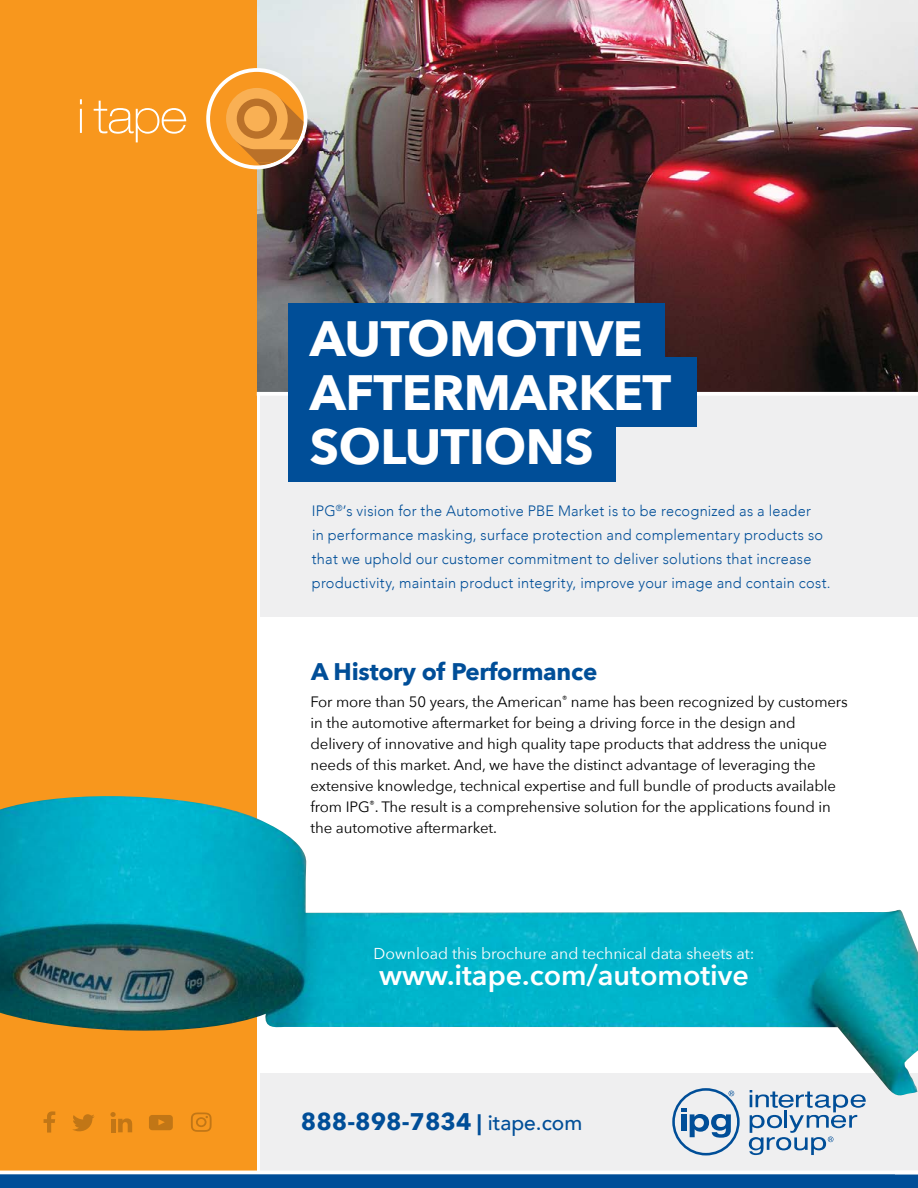
<style>
.page{position:relative;width:918px;height:1188px;background:#fff}
.page>*{position:absolute;margin:0;border:0;box-sizing:border-box;transform-origin:0 0}
.t1{font:700 49.5px/54px "Avenir Next";letter-spacing:-.01em;color:#fff}
.t2{font:600 28.65px "Avenir Next";color:#fff}
.t3{font:700 24px "Avenir Next";letter-spacing:-.01em;color:#004e98}
.t4{font:15.75px "Avenir Next";color:#fff}
.t5{font:15px/21px "Avenir Next";letter-spacing:-.005em;color:#000}
.t6{font:300 15px/24px "Avenir";letter-spacing:.015em;color:#004e98}
.s1{font-size:21px}
.s2{font-family:"Avenir";font-weight:500;font-size:21px}
</style>
<div class="page">
<img style="left:257px;top:0;width:661px;height:392px">
<div style="left:0;top:0;width:257px;height:1188px;background:#f8971d"></div>
<div style="left:261px;top:396px;width:657px;height:221px;background:#ededee"></div>
<div style="left:261px;top:1073px;width:657px;height:98px;background:#ededee"></div>
<div style="left:0;top:1174px;width:918px;height:14px;background:#004e98"></div>
<svg style="left:44px;top:1111px;width:11px;height:22px"></svg>
<svg style="left:110px;top:1112px;width:22px;height:20px"></svg>
<svg style="left:149px;top:1115px;width:24px;height:15px"></svg>
<svg style="left:73px;top:1114px;width:22px;height:17px"></svg>
<svg style="left:191px;top:1113px;width:21px;height:19px"></svg>
<hr style="left:0;top:1171px;width:918px;height:3px;background:#fff">
<svg style="left:206px;top:68px;width:101px;height:101px"></svg>
<div style="left:210px;top:72px;width:94px;height:94px;background:#f89720;border-radius:47px"></div>
<svg style="left:226px;top:88px;width:78px;height:77px"></svg>
<hr style="left:80px;top:109px;width:2px;height:24px;background:#fff">
<svg style="left:94px;top:101px;width:92px;height:41px"></svg>
<svg style="left:749px;top:1100px;width:117px;height:55px"></svg>
<svg style="left:672px;top:1100px;width:68px;height:55px"></svg>
<img style="left:0;top:796px;width:918px;height:304px">
<div style="left:288px;top:357px;width:408px;height:70px;background:#004e98"></div>
<div style="left:288px;top:303px;width:377px;height:54px;background:#004e98"></div>
<div style="left:288px;top:411px;width:327px;height:71px;background:#004e98"></div>
<h1 class="t1" style="left:310px;top:311px;width:363px">AUTOMOTIVE<br>AFTERMARKET<br>SOLUTIONS</h1>
<p class="t6" style="left:312px;top:499px;width:520px">IPG<sup>®</sup>’s vision for the Automotive PBE Market is to be recognized as a leader<br>in performance masking, surface protection and complementary products so that we uphold our customer commitment to deliver solutions that increase productivity, maintain product integrity, improve your image and contain cost.</p>
<h3 class="t3" style="left:311px;top:650px;width:288px">A History of Performance</h3>
<p class="t5" style="left:310px;top:691px;width:539px">For more than 50 years, the American<sup>®</sup> name has been recognized by customers in the automotive aftermarket for being a driving force in the design and delivery of innovative and high quality tape products that address the unique needs of this market. And, we have the distinct advantage of leveraging the extensive knowledge, technical expertise and full bundle of products available from IPG<sup>®</sup>. The result is a comprehensive solution for the applications found in the automotive aftermarket.</p>
<p class="t4" style="left:374px;top:940px;width:382px">Download this brochure and technical data sheets at:</p>
<h2 class="t2" style="left:379px;top:951px;width:372px">www.itape.com/automotive</h2>
<h3 class="t3" style="left:301px;top:1101px;width:283px">888-898-7834 <span class="s1">|</span> <span class="s2">itape.com</span></h3>
</div>
